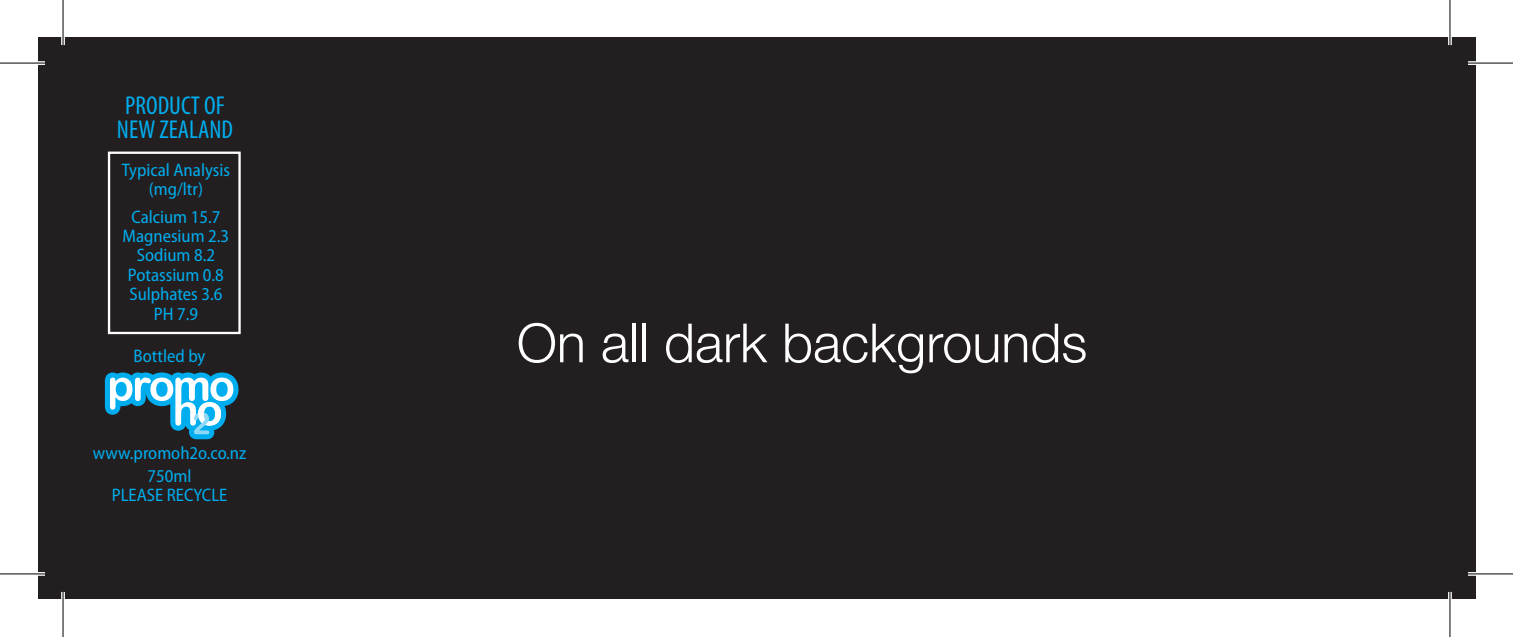
<style>
.page{position:relative;width:1513px;height:637px;background:#fff}
.page>*{position:absolute;margin:0;border:0;box-sizing:border-box;transform-origin:0 0}
.t1{font:300 54px "Helvetica Neue";color:#fff}
.t2{font:condensed 25.8px/23.4px "Myriad Pro";color:#00aeef;text-align:center}
.t3{font:semi-condensed 18px/19.5px "Myriad Pro";color:#00aeef;text-align:center}
</style>
<div class="page">
<div style="left:37px;top:37px;width:1438px;height:562px;background:#231f20"></div>
<svg style="left:105px;top:372px;width:133px;height:67px"></svg>
<div style="left:108px;top:151px;width:133px;height:183px;border:2px solid #fff"></div>
<hr style="left:0;top:61px;width:45px;height:4px;background:#fff">
<hr style="left:1467px;top:61px;width:45px;height:4px;background:#fff">
<svg style="left:0;top:571px;width:45px;height:4px"></svg>
<svg style="left:1468px;top:571px;width:44px;height:4px"></svg>
<svg style="left:61px;top:37px;width:4px;height:8px"></svg>
<svg style="left:61px;top:592px;width:4px;height:7px"></svg>
<svg style="left:1448px;top:0;width:3px;height:45px"></svg>
<svg style="left:1448px;top:592px;width:3px;height:44px"></svg>
<hr style="left:0;top:62px;width:45px;height:2px;background:#000">
<hr style="left:1467px;top:62px;width:45px;height:2px;background:#000">
<hr style="left:0;top:573px;width:45px;height:1px;background:#000">
<hr style="left:1467px;top:573px;width:45px;height:1px;background:#000">
<hr style="left:62px;top:0;width:2px;height:45px;background:#000">
<hr style="left:62px;top:591px;width:2px;height:45px;background:#000">
<hr style="left:1449px;top:0;width:1px;height:45px;background:#000">
<hr style="left:1449px;top:591px;width:1px;height:45px;background:#000">
<h2 class="t2" style="left:117px;top:94px;width:117px">PRODUCT OF<br>NEW ZEALAND</h2>
<p class="t3" style="left:122px;top:160px;width:110px">Typical Analysis (mg/ltr)</p>
<p class="t3" style="left:123px;top:207px;width:108px">Calcium 15.7<br>Magnesium 2.3<br>Sodium 8.2<br>Potassium 0.8<br>Sulphates 3.6<br>PH 7.9</p>
<p class="t3" style="left:134px;top:346px;width:73px">Bottled by</p>
<p class="t3" style="left:93px;top:442px;width:155px;line-height:22.5px">www.promoh2o.co.nz<br>750ml</p>
<p class="t3" style="left:112px;top:485px;width:117px">PLEASE RECYCLE</p>
<h1 class="t1" style="left:517px;top:310px;width:572px">On all dark backgrounds</h1>
</div>
